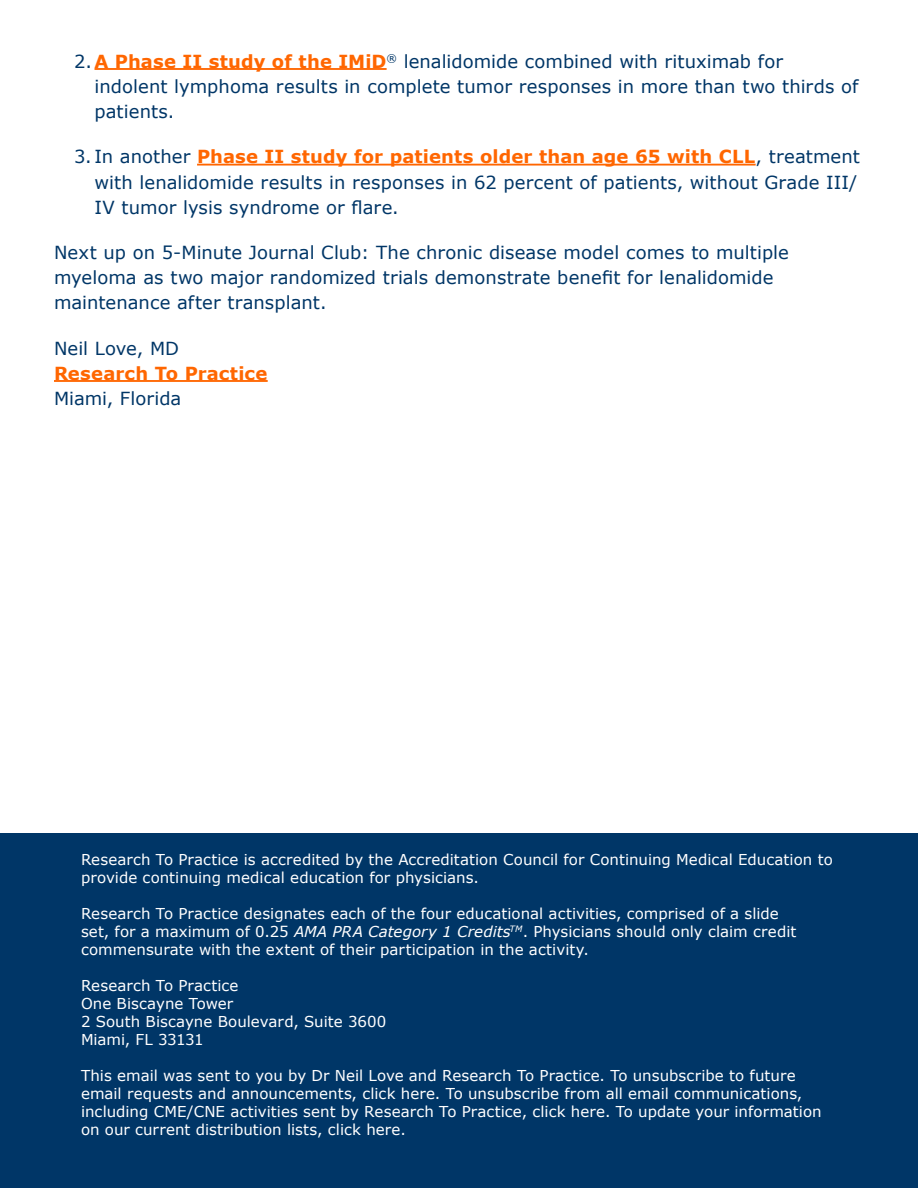
<style>
.page{position:relative;width:918px;height:1188px;background:#fff}
.page>*{position:absolute;margin:0;border:0;box-sizing:border-box;transform-origin:0 0}
.t1{font:18px/25.2px "Verdana";letter-spacing:.005em;color:#003667}
.t2{font:700 18px "Verdana";letter-spacing:.01em;color:#f60}
.t3{font:15px/18px "Verdana";letter-spacing:.005em;color:#fff}
.s1{font-weight:700;color:#f60}
.s2{font-style:italic}
</style>
<div class="page">
<hr style="left:94px;top:68px;width:293px;height:2px;background:#f60">
<hr style="left:197px;top:164px;width:559px;height:2px;background:#f60">
<hr style="left:54px;top:380px;width:214px;height:2px;background:#f60">
<div style="left:0;top:833px;width:918px;height:355px;background:#003667"></div>
<p class="t1" style="left:94px;top:49px;width:765px;text-indent:-20px">2. <span class="s1">A Phase II study of the IMiD</span><sup>®</sup> lenalidomide combined with rituximab for indolent lymphoma results in complete tumor responses in more than two thirds of patients.</p>
<p class="t1" style="left:95px;top:145px;width:767px;text-indent:-20px">3. In another <span class="s1">Phase II study for patients older than age 65 with CLL</span>, treatment with lenalidomide results in responses in 62 percent of patients, without Grade III/<br>IV tumor lysis syndrome or flare.</p>
<p class="t1" style="left:54px;top:240px;width:737px">Next up on 5-Minute Journal Club: The chronic disease model comes to multiple myeloma as two major randomized trials demonstrate benefit for lenalidomide maintenance after transplant.</p>
<p class="t1" style="left:54px;top:336px;width:127px">Neil Love, MD</p>
<p class="t2" style="left:54px;top:362px;width:215px">Research To Practice</p>
<p class="t1" style="left:54px;top:386px;width:129px">Miami, Florida</p>
<p class="t3" style="left:81px;top:851px;width:753px">Research To Practice is accredited by the Accreditation Council for Continuing Medical Education to provide continuing medical education for physicians.</p>
<p class="t3" style="left:81px;top:905px;width:717px">Research To Practice designates each of the four educational activities, comprised of a slide set, for a maximum of 0.25 <span class="s2">AMA PRA Category 1 Credits</span><sup>TM</sup>. Physicians should only claim credit commensurate with the extent of their participation in the activity.</p>
<p class="t3" style="left:81px;top:977px;width:307px">Research To Practice<br>One Biscayne Tower<br>2 South Biscayne Boulevard, Suite 3600<br>Miami, FL 33131</p>
<p class="t3" style="left:81px;top:1067px;width:742px">This email was sent to you by Dr Neil Love and Research To Practice. To unsubscribe to future email requests and announcements, click here. To unsubscribe from all email communications, including CME/CNE activities sent by Research To Practice, click here. To update your information on our current distribution lists, click here.</p>
</div>
